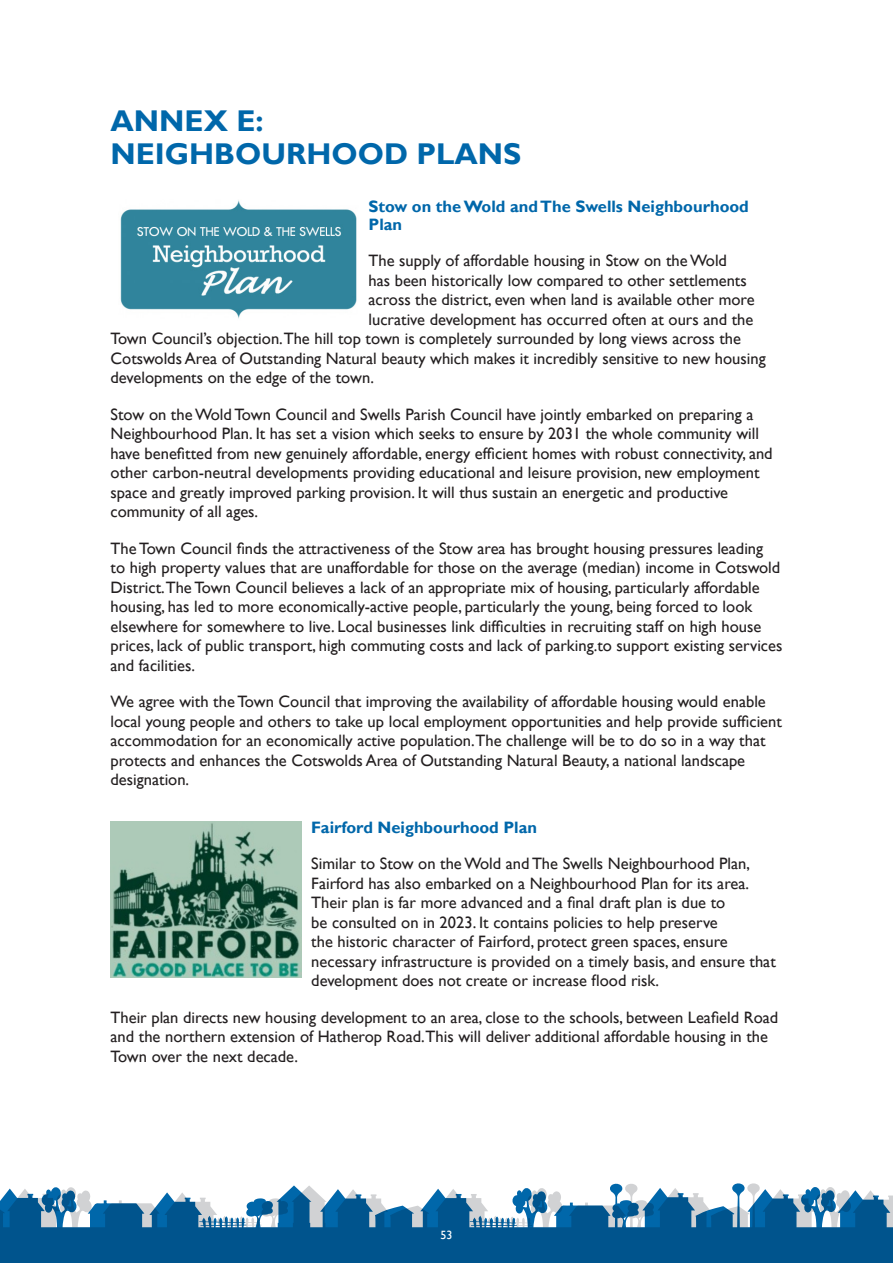
<style>
.page{position:relative;width:893px;height:1263px;background:#fff}
.page>*{position:absolute;margin:0;border:0;box-sizing:border-box;transform-origin:0 0}
.Heading_1{font:700 30px/33px "Gill Sans";color:#0067aa}
.t1{font:16.5px/19.5px "Gill Sans";color:#231f20}
.t2{font:700 16.5px/17.9px "Gill Sans";color:#0067aa}
.t3{font:12px "Gill Sans";color:#fff}
</style>
<div class="page">
<svg style="left:0;top:1183px;width:893px;height:80px;fill:#00548d"></svg>
<img style="left:120px;top:200px;width:237px;height:119px">
<img style="left:111px;top:822px;width:190px;height:155px">
<p class="Heading_1" style="left:111px;top:105px;width:412px">ANNEX E:<br>NEIGHBOURHOOD PLANS</p>
<p class="t2" style="left:368px;top:198px;width:382px">Stow on the Wold and The Swells Neighbourhood<br>Plan</p>
<p class="t1" style="left:368px;top:251px;width:360px">The supply of affordable housing in Stow on the Wold</p>
<p class="t1" style="left:368px;top:271px;width:380px">has been historically low compared to other settlements</p>
<p class="t1" style="left:368px;top:290px;width:388px">across the district, even when land is available other more</p>
<p class="t1" style="left:368px;top:310px;width:386px">lucrative development has occurred often at ours and the</p>
<p class="t1" style="left:111px;top:329px;width:632px">Town Council’s objection.The hill top town is completely surrounded by long views across the</p>
<p class="t1" style="left:111px;top:349px;width:657px">Cotswolds Area of Outstanding Natural beauty which makes it incredibly sensitive to new housing</p>
<p class="t1" style="left:111px;top:368px;width:265px">developments on the edge of the town.</p>
<p class="t1" style="left:111px;top:405px;width:664px">Stow on the Wold Town Council and Swells Parish Council have jointly embarked on preparing a Neighbourhood Plan. It has set a vision which seeks to ensure by 2031 the whole community will have benefitted from new genuinely affordable, energy efficient homes with robust connectivity, and other carbon-neutral developments providing educational and leisure provision, new employment space and greatly improved parking provision. It will thus sustain an energetic and productive community of all ages.</p>
<p class="t1" style="left:111px;top:539px;width:673px">The Town Council finds the attractiveness of the Stow area has brought housing pressures leading<br>to high property values that are unaffordable for those on the average (median) income in Cotswold District.The Town Council believes a lack of an appropriate mix of housing, particularly affordable housing, has led to more economically-active people, particularly the young, being forced to look elsewhere for somewhere to live. Local businesses link difficulties in recruiting staff on high house prices, lack of public transport, high commuting costs and lack of parking.to support existing services and facilities.</p>
<p class="t1" style="left:111px;top:692px;width:673px">We agree with the Town Council that improving the availability of affordable housing would enable local young people and others to take up local employment opportunities and help provide sufficient accommodation for an economically active population.The challenge will be to do so in a way that protects and enhances the Cotswolds Area of Outstanding Natural Beauty, a national landscape designation.</p>
<p class="t2" style="left:311px;top:819px;width:227px">Fairford Neighbourhood Plan</p>
<p class="t1" style="left:311px;top:854px;width:466px">Similar to Stow on the Wold and The Swells Neighbourhood Plan, Fairford has also embarked on a Neighbourhood Plan for its area.<br>Their plan is far more advanced and a final draft plan is due to<br>be consulted on in 2023. It contains policies to help preserve<br>the historic character of Fairford, protect green spaces, ensure necessary infrastructure is provided on a timely basis, and ensure that development does not create or increase flood risk.</p>
<p class="t1" style="left:111px;top:1008px;width:669px">Their plan directs new housing development to an area, close to the schools, between Leafield Road and the northern extension of Hatherop Road.This will deliver additional affordable housing in the<br>Town over the next decade.</p>
<p class="t3" style="left:440px;top:1228px;width:13px">53</p>
</div>
